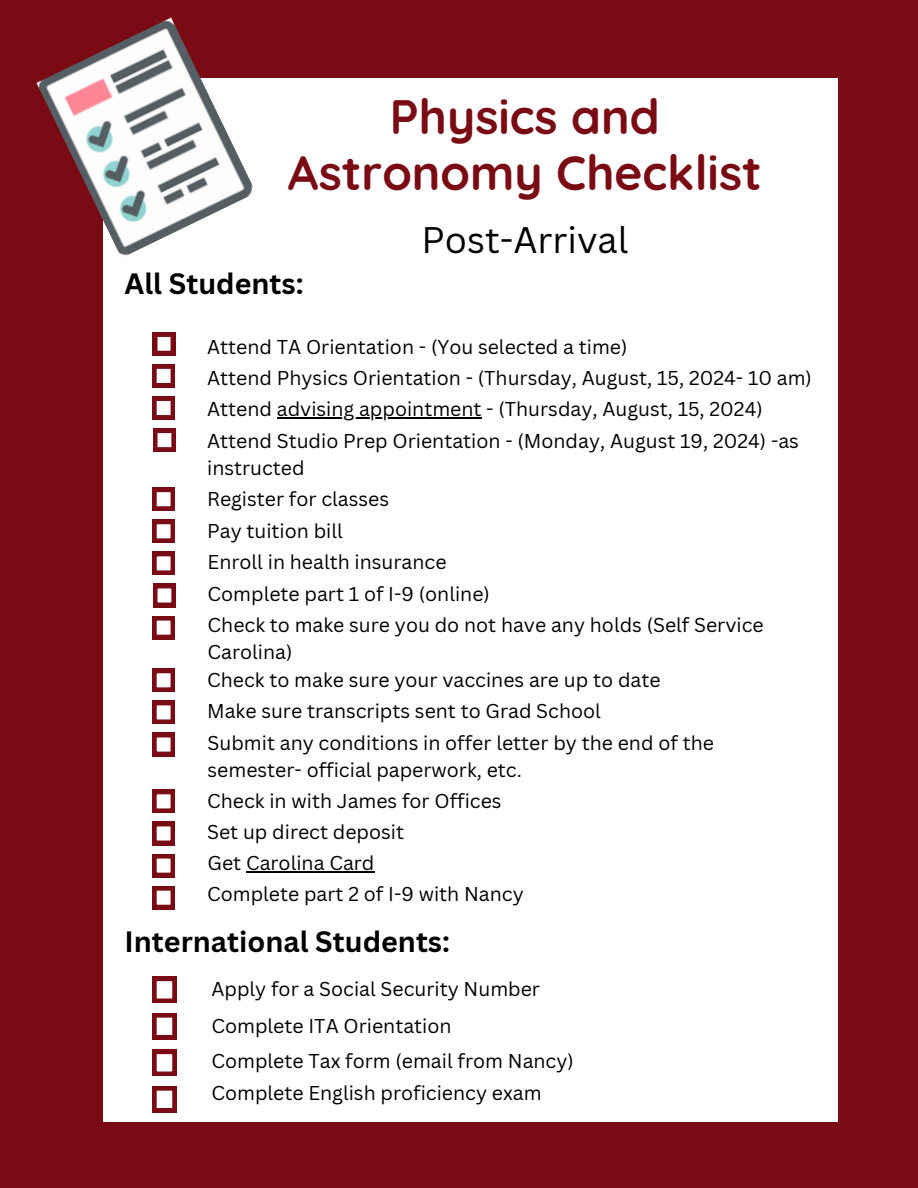
<style>
.page{position:relative;width:918px;height:1188px;background:#7a0b15}
.page>*{position:absolute;margin:0;border:0;box-sizing:border-box;transform-origin:0 0}
.t1{font:700 48.15px/56.2px "Quicksand";color:#7a0b15;text-align:center}
.t2{font:36px "Canva Sans";color:#000}
.t3{font:700 28.65px "Canva Sans";color:#000}
.t4{font:19.5px/27px "Canva Sans";color:#000}
</style>
<div class="page">
<div style="left:103px;top:78px;width:735px;height:1043px;background:#fff"></div>
<img style="left:36px;top:18px;width:217px;height:238px">
<hr style="left:277px;top:418px;width:205px;height:1px;background:#000">
<svg style="left:152px;top:977px;width:25px;height:26px"></svg>
<svg style="left:152px;top:1086px;width:25px;height:26px"></svg>
<svg style="left:152px;top:1050px;width:25px;height:26px"></svg>
<svg style="left:152px;top:1013px;width:25px;height:26px"></svg>
<svg style="left:152px;top:364px;width:23px;height:23px"></svg>
<svg style="left:152px;top:396px;width:23px;height:24px"></svg>
<svg style="left:153px;top:429px;width:23px;height:23px"></svg>
<svg style="left:152px;top:332px;width:24px;height:23px"></svg>
<hr style="left:246px;top:871px;width:129px;height:1px;background:#000">
<svg style="left:152px;top:488px;width:23px;height:23px"></svg>
<svg style="left:152px;top:520px;width:23px;height:23px"></svg>
<svg style="left:152px;top:552px;width:23px;height:23px"></svg>
<svg style="left:153px;top:584px;width:23px;height:23px"></svg>
<svg style="left:152px;top:616px;width:23px;height:23px"></svg>
<svg style="left:152px;top:669px;width:23px;height:23px"></svg>
<svg style="left:152px;top:701px;width:23px;height:23px"></svg>
<svg style="left:152px;top:733px;width:23px;height:23px"></svg>
<svg style="left:152px;top:790px;width:23px;height:23px"></svg>
<svg style="left:152px;top:822px;width:23px;height:23px"></svg>
<svg style="left:152px;top:854px;width:23px;height:23px"></svg>
<svg style="left:152px;top:886px;width:23px;height:23px"></svg>
<h1 class="t1" style="left:288px;top:88px;width:475px">Physics and<br>Astronomy Checklist</h1>
<h3 class="t2" style="left:421px;top:215px;width:208px">Post-Arrival</h3>
<p class="t3" style="left:125px;top:263px;width:181px">All Students:</p>
<h3 class="t4" style="left:207px;top:333px;width:422px">Attend TA Orientation - (You selected a time)</h3>
<p class="t4" style="left:207px;top:364px;width:606px">Attend Physics Orientation - (Thursday, August, 15, 2024- 10 am)</p>
<p class="t4" style="left:207px;top:395px;width:557px">Attend advising appointment - (Thursday, August, 15, 2024)</p>
<p class="t4" style="left:207px;top:427px;width:593px">Attend Studio Prep Orientation - (Monday, August 19, 2024) -as instructed</p>
<h2 class="t4" style="left:207px;top:485px;width:183px">Register for classes</h2>
<p class="t4" style="left:207px;top:517px;width:137px">Pay tuition bill</p>
<p class="t4" style="left:208px;top:548px;width:241px">Enroll in health insurance</p>
<p class="t4" style="left:208px;top:580px;width:284px">Complete part 1 of I-9 (online)</p>
<p class="t4" style="left:208px;top:611px;width:558px">Check to make sure you do not have any holds (Self Service<br>Carolina)</p>
<p class="t4" style="left:207px;top:666px;width:455px">Check to make sure your vaccines are up to date</p>
<p class="t4" style="left:207px;top:697px;width:395px">Make sure transcripts sent to Grad School</p>
<p class="t4" style="left:208px;top:729px;width:508px">Submit any conditions in offer letter by the end of the semester- official paperwork, etc.</p>
<p class="t4" style="left:207px;top:787px;width:296px">Check in with James for Offices</p>
<p class="t4" style="left:207px;top:818px;width:198px">Set up direct deposit</p>
<p class="t4" style="left:208px;top:849px;width:168px">Get Carolina Card</p>
<p class="t4" style="left:207px;top:880px;width:318px">Complete part 2 of I-9 with Nancy</p>
<p class="t3" style="left:125px;top:922px;width:327px">International Students:</p>
<p class="t4" style="left:211px;top:975px;width:330px">Apply for a Social Security Number</p>
<p class="t4" style="left:211px;top:1012px;width:242px">Complete ITA Orientation</p>
<p class="t4" style="left:211px;top:1047px;width:364px">Complete Tax form (email from Nancy)</p>
<p class="t4" style="left:211px;top:1079px;width:332px">Complete English proficiency exam</p>
</div>
